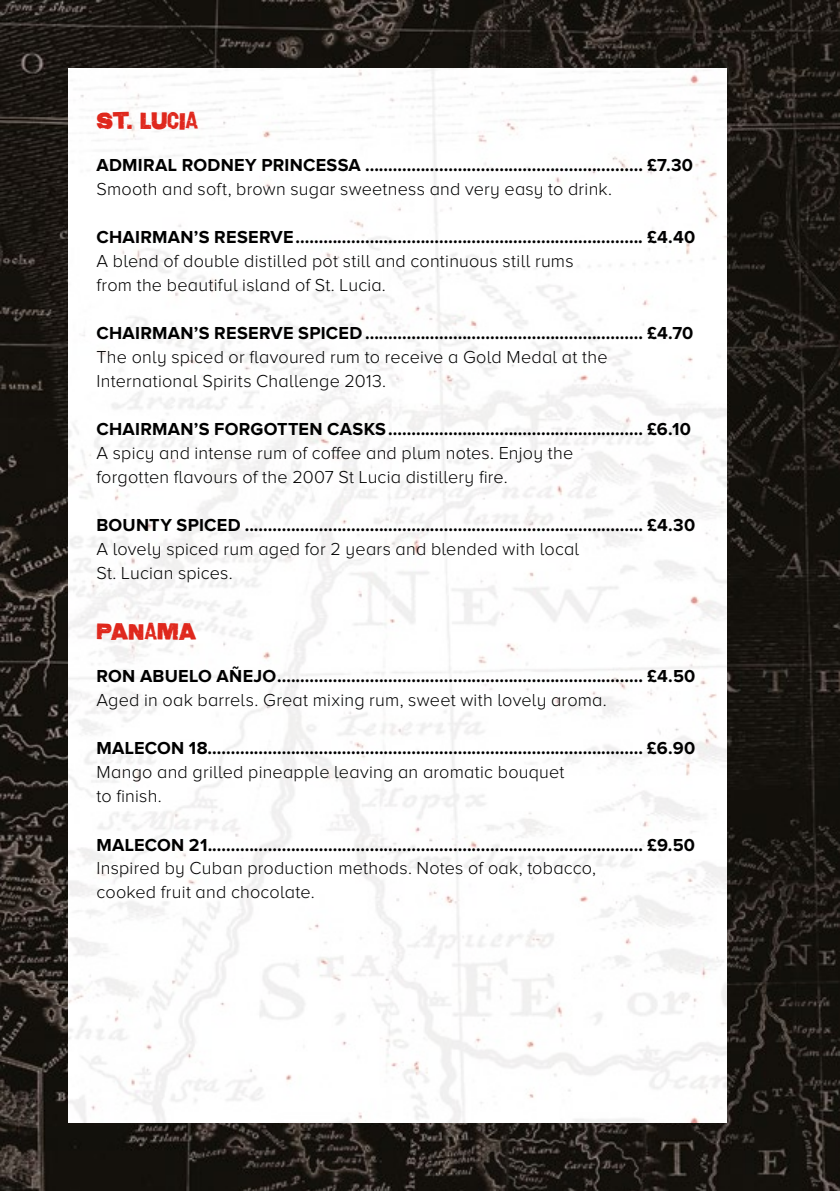
<style>
.page{position:relative;width:840px;height:1191px;background:#fff}
.page>*{position:absolute;margin:0;border:0;box-sizing:border-box;transform-origin:0 0}
.t1{font:24px "Shelton";letter-spacing:-.01em;color:#df271c}
.t2{font:700 18px "Proxima Nova";letter-spacing:.015em;color:#000}
.t3{font:300 18px/24px "Proxima Nova";letter-spacing:.01em;color:#000}
</style>
<div class="page">
<img style="left:0;top:0;width:839px;height:1191px">
<div style="left:68px;top:68px;width:658px;height:1055px;background:#fff"></div>
<h1 class="t1" style="left:96px;top:104px;width:104px">ST. LUCIA</h1>
<p class="t2" style="left:96px;top:157px;width:598px">ADMIRAL RODNEY PRINCESSA ............................................................ £7.30</p>
<p class="t3" style="left:96px;top:178px;width:516px">Smooth and soft, brown sugar sweetness and very easy to drink.</p>
<p class="t2" style="left:96px;top:229px;width:600px">CHAIRMAN’S RESERVE........................................................................... £4.40</p>
<p class="t3" style="left:96px;top:250px;width:478px">A blend of double distilled pot still and continuous still rums from the beautiful island of St. Lucia.</p>
<p class="t2" style="left:96px;top:325px;width:598px">CHAIRMAN’S RESERVE SPICED ............................................................ £4.70</p>
<p class="t3" style="left:96px;top:346px;width:512px">The only spiced or flavoured rum to receive a Gold Medal at the<br>International Spirits Challenge 2013.</p>
<p class="t2" style="left:96px;top:421px;width:595px">CHAIRMAN’S FORGOTTEN CASKS....................................................... £6.10</p>
<p class="t3" style="left:96px;top:442px;width:478px">A spicy and intense rum of coffee and plum notes. Enjoy the forgotten flavours of the 2007 St Lucia distillery fire.</p>
<p class="t2" style="left:96px;top:517px;width:600px">BOUNTY SPICED ...................................................................................... £4.30</p>
<p class="t3" style="left:96px;top:538px;width:484px">A lovely spiced rum aged for 2 years and blended with local<br>St. Lucian spices.</p>
<h1 class="t1" style="left:96px;top:615px;width:101px">PANAMA</h1>
<p class="t2" style="left:96px;top:668px;width:600px">RON ABUELO AÑEJO............................................................................... £4.50</p>
<p class="t3" style="left:96px;top:689px;width:511px">Aged in oak barrels. Great mixing rum, sweet with lovely aroma.</p>
<p class="t2" style="left:96px;top:740px;width:600px">MALECON 18.............................................................................................. £6.90</p>
<p class="t3" style="left:96px;top:761px;width:469px">Mango and grilled pineapple leaving an aromatic bouquet to finish.</p>
<p class="t2" style="left:96px;top:836px;width:599px">MALECON 21.............................................................................................. £9.50</p>
<p class="t3" style="left:96px;top:857px;width:500px">Inspired by Cuban production methods. Notes of oak, tobacco, cooked fruit and chocolate.</p>
</div>
